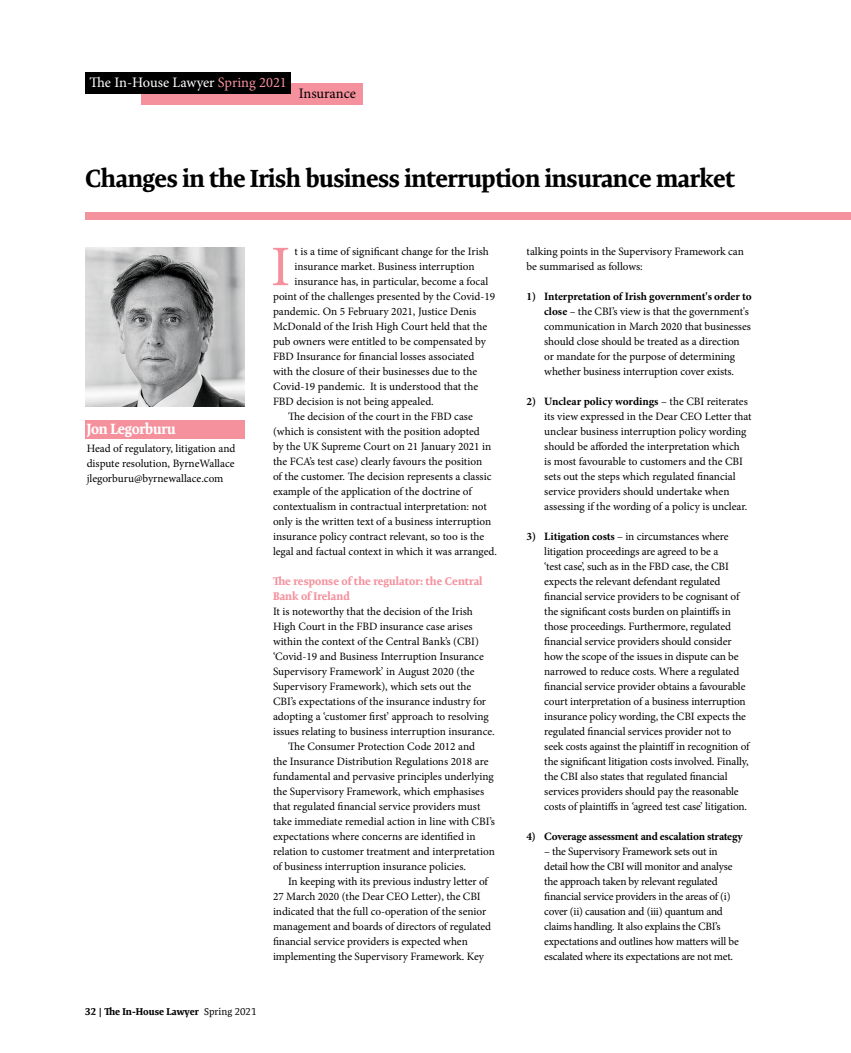
<style>
.page{position:relative;width:851px;height:1053px;background:#fff}
.page>*{position:absolute;margin:0;border:0;box-sizing:border-box;transform-origin:0 0}
.t1{font:57.38px "Minion Pro";color:#f5919d}
.t2{font:700 25px "Expo Serif Pro";letter-spacing:-.02em;color:#000}
.t3{font:700 15px "Expo Serif Pro";letter-spacing:-.02em;color:#fff}
.t4{font:14.5px "Minion Pro";color:#fff}
.t5{font:14.5px "Minion Pro";letter-spacing:-.005em;color:#000}
.t6{font:11.25px/15px "Minion Pro";letter-spacing:-.005em;color:#000}
.t7{font:700 11.25px/15px "Expo Serif Pro";color:#f5919d}
.t8{font:700 11.25px "Minion Pro";letter-spacing:-.02em;color:#000}
.t9{font:700 10px "Expo Serif Pro";color:#000}
.s1{color:#f5919d}
.s2{font-weight:400}
.s3{font-weight:700}
</style>
<div class="page">
<div style="left:141px;top:83px;width:221px;height:21px;background:#f5919d"></div>
<div style="left:85px;top:73px;width:206px;height:21px;background:#000"></div>
<div style="left:85px;top:420px;width:159px;height:18px;background:#f5919d"></div>
<img style="left:85px;top:247px;width:159px;height:160px">
<div style="left:85px;top:212px;width:765px;height:7px;background:#f5919e"></div>
<p class="t4" style="left:90px;top:73px;width:199px">The In-House Lawyer <span class="s1">Spring 2021</span></p>
<p class="t5" style="left:299px;top:84px;width:59px">Insurance</p>
<h2 class="t2" style="left:85px;top:163px;width:651px">Changes in the Irish business interruption insurance market</h2>
<h3 class="t3" style="left:87px;top:419px;width:91px">Jon Legorburu</h3>
<p class="t6" style="left:87px;top:441px;width:150px;text-align:justify">Head of regulatory, litigation and dispute resolution, ByrneWallace jlegorburu@byrnewallace.com</p>
<h1 class="t1" style="left:271px;top:228px;width:21px">I</h1>
<p class="t6" style="left:294px;top:244px;width:196px">t is a time of significant change for the Irish</p>
<p class="t6" style="left:294px;top:259px;width:182px">insurance market. Business interruption</p>
<p class="t6" style="left:294px;top:274px;width:195px">insurance has, in particular, become a focal</p>
<p class="t6" style="left:273px;top:289px;width:224px">point of the challenges presented by the Covid-19</p>
<p class="t6" style="left:273px;top:304px;width:205px">pandemic. On 5 February 2021, Justice Denis</p>
<p class="t6" style="left:273px;top:319px;width:216px">McDonald of the Irish High Court held that the</p>
<p class="t6" style="left:273px;top:334px;width:214px">pub owners were entitled to be compensated by</p>
<p class="t6" style="left:273px;top:349px;width:203px">FBD Insurance for financial losses associated</p>
<p class="t6" style="left:273px;top:364px;width:205px">with the closure of their businesses due to the</p>
<p class="t6" style="left:273px;top:379px;width:207px">Covid-19 pandemic. It is understood that the</p>
<p class="t6" style="left:273px;top:394px;width:162px">FBD decision is not being appealed.</p>
<p class="t6" style="left:288px;top:409px;width:186px">The decision of the court in the FBD case</p>
<p class="t6" style="left:273px;top:424px;width:208px">(which is consistent with the position adopted</p>
<p class="t6" style="left:273px;top:439px;width:220px">by the UK Supreme Court on 21 January 2021 in</p>
<p class="t6" style="left:273px;top:454px;width:211px">the FCA’s test case) clearly favours the position</p>
<p class="t6" style="left:273px;top:469px;width:220px">of the customer. The decision represents a classic</p>
<p class="t6" style="left:273px;top:484px;width:200px">example of the application of the doctrine of</p>
<p class="t6" style="left:273px;top:499px;width:215px">contextualism in contractual interpretation: not</p>
<p class="t6" style="left:273px;top:514px;width:220px">only is the written text of a business interruption</p>
<p class="t6" style="left:273px;top:529px;width:213px">insurance policy contract relevant, so too is the</p>
<p class="t6" style="left:273px;top:544px;width:225px">legal and factual context in which it was arranged.</p>
<p class="t7" style="left:273px;top:574px;width:211px">The response of the regulator: the Central<br>Bank of Ireland</p>
<p class="t6" style="left:273px;top:604px;width:201px">It is noteworthy that the decision of the Irish</p>
<p class="t6" style="left:273px;top:619px;width:201px">High Court in the FBD insurance case arises</p>
<p class="t6" style="left:273px;top:634px;width:207px">within the context of the Central Bank’s (CBI)</p>
<p class="t6" style="left:273px;top:649px;width:212px">‘Covid-19 and Business Interruption Insurance</p>
<p class="t6" style="left:273px;top:664px;width:203px">Supervisory Framework’ in August 2020 (the</p>
<p class="t6" style="left:273px;top:679px;width:200px">Supervisory Framework), which sets out the</p>
<p class="t6" style="left:273px;top:694px;width:214px">CBI’s expectations of the insurance industry for</p>
<p class="t6" style="left:273px;top:709px;width:217px">adopting a ‘customer first’ approach to resolving</p>
<p class="t6" style="left:273px;top:724px;width:223px">issues relating to business interruption insurance.</p>
<p class="t6" style="left:288px;top:739px;width:188px">The Consumer Protection Code 2012 and</p>
<p class="t6" style="left:273px;top:754px;width:217px">the Insurance Distribution Regulations 2018 are</p>
<p class="t6" style="left:273px;top:769px;width:222px">fundamental and pervasive principles underlying</p>
<p class="t6" style="left:273px;top:784px;width:212px">the Supervisory Framework, which emphasises</p>
<p class="t6" style="left:273px;top:799px;width:209px">that regulated financial service providers must</p>
<p class="t6" style="left:273px;top:814px;width:223px">take immediate remedial action in line with CBI’s</p>
<p class="t6" style="left:273px;top:829px;width:204px">expectations where concerns are identified in</p>
<p class="t6" style="left:273px;top:844px;width:223px">relation to customer treatment and interpretation</p>
<p class="t6" style="left:273px;top:859px;width:194px">of business interruption insurance policies.</p>
<p class="t6" style="left:288px;top:874px;width:201px">In keeping with its previous industry letter of</p>
<p class="t6" style="left:273px;top:889px;width:209px">27 March 2020 (the Dear CEO Letter), the CBI</p>
<p class="t6" style="left:273px;top:904px;width:215px">indicated that the full co-operation of the senior</p>
<p class="t6" style="left:273px;top:919px;width:220px">management and boards of directors of regulated</p>
<p class="t6" style="left:273px;top:934px;width:196px">financial service providers is expected when</p>
<p class="t6" style="left:273px;top:949px;width:212px">implementing the Supervisory Framework. Key</p>
<p class="t9" style="left:85px;top:1004px;width:173px">32 | The In-House Lawyer <span class="s2">Spring 2021</span></p>
<p class="t6" style="left:526px;top:244px;width:219px">talking points in the Supervisory Framework can be summarised as follows:</p>
<p class="t6" style="left:544px;top:289px;width:209px;text-indent:-18px"><span class="s3">1) Interpretation of Irish government's order to close</span> – the CBI’s view is that the government's communication in March 2020 that businesses should close should be treated as a direction or mandate for the purpose of determining whether business interruption cover exists.</p>
<p class="t6" style="left:544px;top:394px;width:209px;text-indent:-18px"><span class="s3">2) Unclear policy wordings</span> – the CBI reiterates its view expressed in the Dear CEO Letter that unclear business interruption policy wording should be afforded the interpretation which<br>is most favourable to customers and the CBI sets out the steps which regulated financial service providers should undertake when assessing if the wording of a policy is unclear.</p>
<p class="t6" style="left:544px;top:529px;width:207px;text-indent:-18px"><span class="s3">3) Litigation costs</span> – in circumstances where litigation proceedings are agreed to be a<br>‘test case’, such as in the FBD case, the CBI expects the relevant defendant regulated financial service providers to be cognisant of the significant costs burden on plaintiffs in those proceedings. Furthermore, regulated financial service providers should consider how the scope of the issues in dispute can be narrowed to reduce costs. Where a regulated financial service provider obtains a favourable court interpretation of a business interruption insurance policy wording, the CBI expects the regulated financial services provider not to seek costs against the plaintiff in recognition of the significant litigation costs involved. Finally, the CBI also states that regulated financial services providers should pay the reasonable costs of plaintiffs in ‘agreed test case’ litigation.</p>
<p class="t8" style="left:526px;top:828px;width:218px">4) Coverage assessment and escalation strategy</p>
<p class="t6" style="left:544px;top:844px;width:196px">– the Supervisory Framework sets out in detail how the CBI will monitor and analyse the approach taken by relevant regulated financial service providers in the areas of (i) cover (ii) causation and (iii) quantum and claims handling. It also explains the CBI’s expectations and outlines how matters will be escalated where its expectations are not met.</p>
</div>
